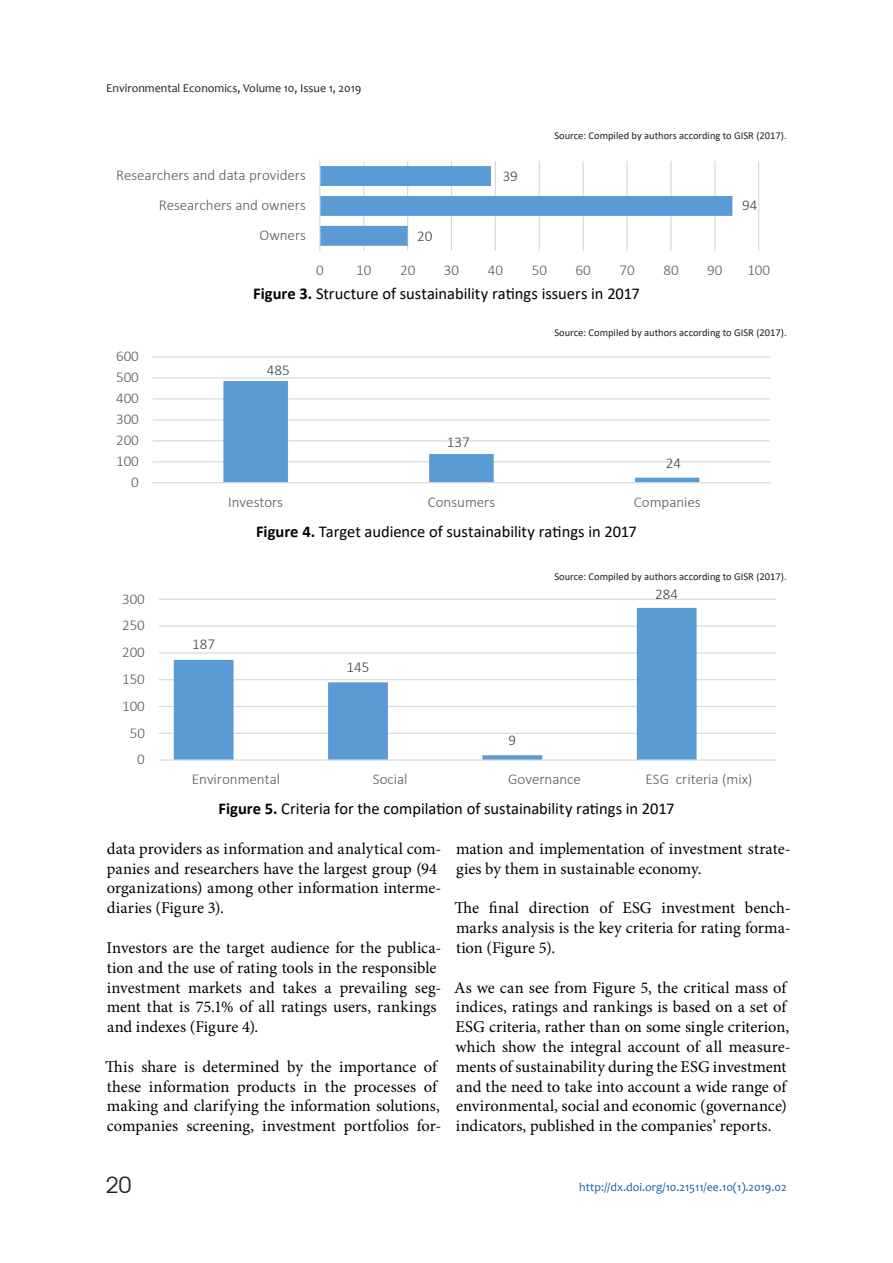
<style>
.page{position:relative;width:893px;height:1263px;background:#fff}
.page>*{position:absolute;margin:0;border:0;box-sizing:border-box;transform-origin:0 0}
.t1{font:22.5px "Avant Garde Gothic C";color:#231f20}
.t2{font:16.5px/19.8px "Minion Pro";letter-spacing:.005em;color:#000}
.t3{font:16.5px "Calibri";color:#000}
.t4{font:300 15px "Calibri";color:#595959}
.t5{font:300 15px "Calibri";color:#404040}
.t6{font:12px "Candara";color:#231f20}
.t7{font:12px "Candara";color:#175d9e}
.t8{font:10.5px "Calibri";color:#231f20}
.s1{font-weight:700}
</style>
<div class="page">
<hr style="left:363px;top:161px;width:1px;height:90px;background:#d9d9d9">
<hr style="left:407px;top:161px;width:1px;height:90px;background:#d9d9d9">
<hr style="left:451px;top:161px;width:1px;height:90px;background:#d9d9d9">
<hr style="left:495px;top:161px;width:1px;height:90px;background:#d9d9d9">
<hr style="left:539px;top:161px;width:1px;height:90px;background:#d9d9d9">
<hr style="left:583px;top:161px;width:1px;height:90px;background:#d9d9d9">
<hr style="left:626px;top:161px;width:2px;height:90px;background:#d9d9d9">
<hr style="left:670px;top:161px;width:1px;height:90px;background:#d9d9d9">
<hr style="left:714px;top:161px;width:1px;height:90px;background:#d9d9d9">
<hr style="left:758px;top:161px;width:1px;height:90px;background:#d9d9d9">
<svg style="left:320px;top:166px;width:412px;height:80px"></svg>
<hr style="left:319px;top:161px;width:1px;height:90px;background:#d9d9d9">
<hr style="left:153px;top:461px;width:617px;height:1px;background:#d9d9d9">
<hr style="left:153px;top:440px;width:617px;height:1px;background:#d9d9d9">
<hr style="left:153px;top:419px;width:617px;height:1px;background:#d9d9d9">
<hr style="left:153px;top:398px;width:617px;height:1px;background:#d9d9d9">
<hr style="left:153px;top:377px;width:617px;height:2px;background:#d9d9d9">
<hr style="left:153px;top:356px;width:617px;height:2px;background:#d9d9d9">
<svg style="left:223px;top:381px;width:476px;height:101px"></svg>
<hr style="left:153px;top:482px;width:617px;height:1px;background:#d9d9d9">
<hr style="left:159px;top:733px;width:617px;height:1px;background:#d9d9d9">
<hr style="left:159px;top:706px;width:617px;height:1px;background:#d9d9d9">
<hr style="left:159px;top:679px;width:617px;height:1px;background:#d9d9d9">
<hr style="left:159px;top:652px;width:617px;height:1px;background:#d9d9d9">
<hr style="left:159px;top:625px;width:617px;height:2px;background:#d9d9d9">
<hr style="left:159px;top:599px;width:617px;height:1px;background:#d9d9d9">
<svg style="left:174px;top:608px;width:523px;height:151px"></svg>
<hr style="left:159px;top:759px;width:617px;height:2px;background:#d9d9d9">
<p class="t6" style="left:106px;top:83px;width:257px">Environmental Economics, Volume 10, Issue 1, 2019</p>
<p class="t8" style="left:554px;top:132px;width:234px">Source: Compiled by authors according to GISR (2017).</p>
<p class="t4" style="left:116px;top:166px;width:191px">Researchers and data providers</p>
<p class="t5" style="left:503px;top:167px;width:17px">39</p>
<p class="t4" style="left:159px;top:196px;width:149px">Researchers and owners</p>
<p class="t5" style="left:742px;top:196px;width:17px">94</p>
<p class="t4" style="left:259px;top:226px;width:48px">Owners</p>
<p class="t5" style="left:417px;top:227px;width:17px">20</p>
<p class="t4" style="left:316px;top:260px;width:9px">0</p>
<p class="t4" style="left:356px;top:260px;width:17px">10</p>
<p class="t4" style="left:400px;top:260px;width:17px">20</p>
<p class="t4" style="left:444px;top:260px;width:17px">30</p>
<p class="t4" style="left:488px;top:260px;width:17px">40</p>
<p class="t4" style="left:532px;top:260px;width:17px">50</p>
<p class="t4" style="left:576px;top:260px;width:17px">60</p>
<p class="t4" style="left:619px;top:260px;width:17px">70</p>
<p class="t4" style="left:663px;top:260px;width:17px">80</p>
<p class="t4" style="left:707px;top:260px;width:17px">90</p>
<p class="t4" style="left:747px;top:260px;width:24px">100</p>
<p class="t4" style="left:116px;top:347px;width:24px">600</p>
<p class="t4" style="left:116px;top:368px;width:24px">500</p>
<p class="t4" style="left:116px;top:389px;width:24px">400</p>
<p class="t4" style="left:116px;top:410px;width:24px">300</p>
<p class="t4" style="left:116px;top:431px;width:24px">200</p>
<p class="t4" style="left:116px;top:452px;width:24px">100</p>
<p class="t4" style="left:131px;top:473px;width:9px">0</p>
<p class="t4" style="left:122px;top:589px;width:24px">300</p>
<p class="t4" style="left:122px;top:616px;width:24px">250</p>
<p class="t4" style="left:122px;top:643px;width:24px">200</p>
<p class="t4" style="left:122px;top:670px;width:24px">150</p>
<p class="t4" style="left:122px;top:696px;width:24px">100</p>
<p class="t4" style="left:130px;top:723px;width:17px">50</p>
<p class="t4" style="left:137px;top:750px;width:9px">0</p>
<p class="t3" style="left:253px;top:282px;width:388px"><span class="s1">Figure 3.</span> Structure of sustainability ratings issuers in 2017</p>
<p class="t8" style="left:554px;top:328px;width:234px">Source: Compiled by authors according to GISR (2017).</p>
<p class="t5" style="left:267px;top:360px;width:24px">485</p>
<p class="t5" style="left:447px;top:432px;width:24px">137</p>
<p class="t5" style="left:666px;top:454px;width:17px">24</p>
<p class="t4" style="left:228px;top:492px;width:56px">Investors</p>
<p class="t4" style="left:428px;top:492px;width:69px">Consumers</p>
<p class="t4" style="left:634px;top:492px;width:68px">Companies</p>
<p class="t3" style="left:256px;top:520px;width:382px"><span class="s1">Figure 4.</span> Target audience of sustainability ratings in 2017</p>
<p class="t8" style="left:554px;top:573px;width:234px">Source: Compiled by authors according to GISR (2017).</p>
<p class="t5" style="left:192px;top:635px;width:24px">187</p>
<p class="t5" style="left:346px;top:657px;width:24px">145</p>
<p class="t5" style="left:508px;top:730px;width:9px">9</p>
<p class="t5" style="left:655px;top:585px;width:24px">284</p>
<p class="t4" style="left:192px;top:770px;width:90px">Environmental</p>
<p class="t4" style="left:373px;top:770px;width:36px">Social</p>
<p class="t4" style="left:508px;top:770px;width:74px">Governance</p>
<p class="t4" style="left:646px;top:770px;width:108px">ESG criteria (mix)</p>
<p class="t3" style="left:219px;top:797px;width:457px"><span class="s1">Figure 5.</span> Criteria for the compilation of sustainability ratings in 2017</p>
<p class="t2" style="left:107px;top:840px;width:336px">data providers as information and analytical com&shy;panies and researchers have the largest group (94 organizations) among other information interme&shy;diaries (Figure 3).</p>
<p class="t2" style="left:106px;top:939px;width:336px">Investors are the target audience for the publica&shy;tion and the use of rating tools in the responsible investment markets and takes a prevailing seg&shy;ment that is 75.1% of all ratings users, rankings and indexes (Figure 4).</p>
<p class="t2" style="left:105px;top:1058px;width:338px">This share is determined by the importance of these information products in the processes of making and clarifying the information solutions, companies screening, investment portfolios for-</p>
<p class="t2" style="left:456px;top:840px;width:336px">mation and implementation of investment strate&shy;gies by them in sustainable economy.</p>
<p class="t2" style="left:454px;top:900px;width:338px;text-align:justify">The final direction of ESG investment bench&shy;marks analysis is the key criteria for rating forma&shy;tion (Figure 5).</p>
<p class="t2" style="left:454px;top:979px;width:338px">As we can see from Figure 5, the critical mass of indices, ratings and rankings is based on a set of ESG criteria, rather than on some single criterion, which show the integral account of all measure&shy;ments of sustainability during the ESG investment and the need to take into account a wide range of environmental, social and economic (governance) indicators, published in the companies’ reports.</p>
<h1 class="t1" style="left:106px;top:1172px;width:26px">20</h1>
<p class="t7" style="left:579px;top:1182px;width:209px">http://dx.doi.org/10.21511/ee.10(1).2019.02</p>
</div>
